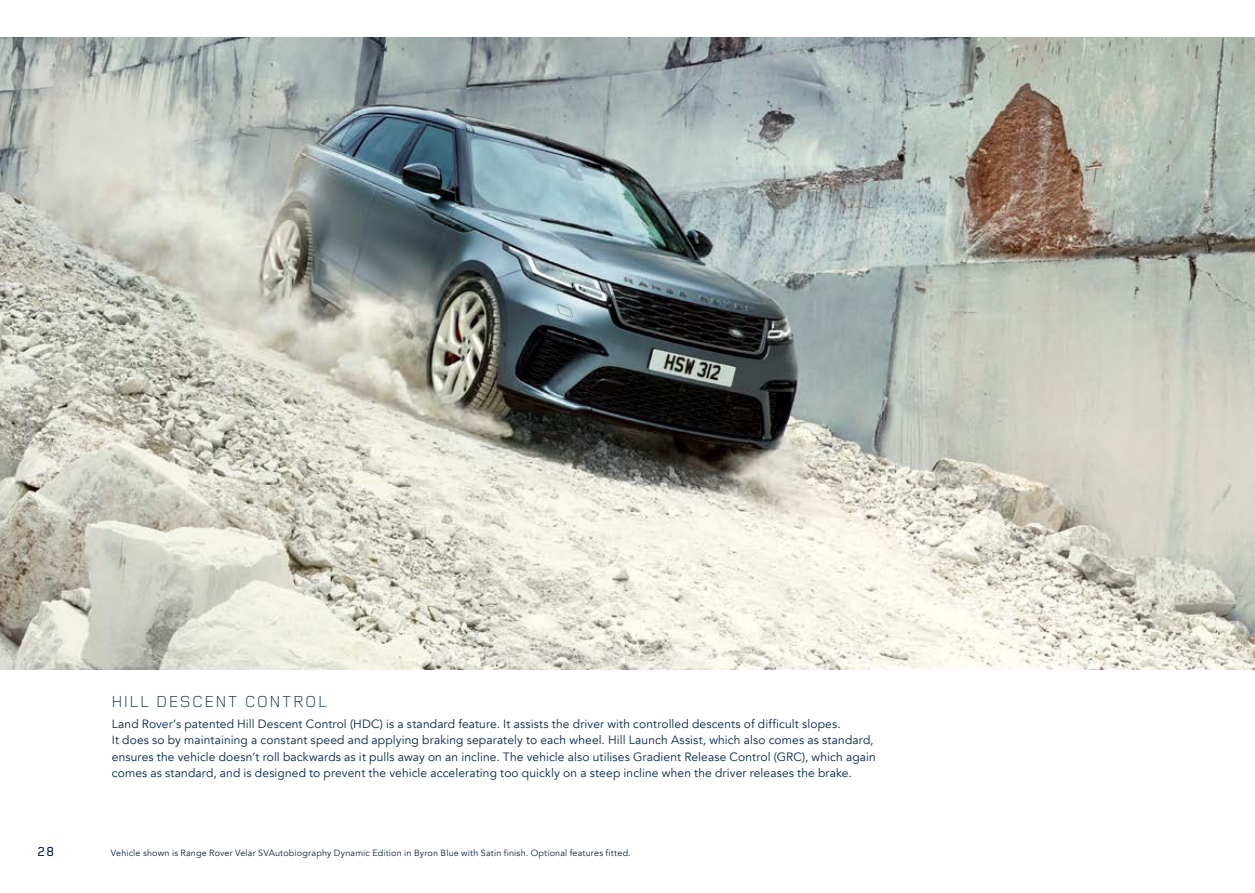
<style>
.page{position:relative;width:1255px;height:893px;background:#fff}
.page>*{position:absolute;margin:0;border:0;box-sizing:border-box;transform-origin:0 0}
.t1{font:300 16.5px "Land Rover Wide";letter-spacing:.005em;color:#002647}
.t2{font:500 13.5px "Land Rover Wide";color:#002647}
.t3{font:12px/16.5px "Avenir LT Com";letter-spacing:.01em;color:#002647}
.t4{font:9px "Avenir LT Com";letter-spacing:.02em;color:#002647}
</style>
<div class="page">
<img style="left:0;top:37px;width:1254px;height:633px">
<h1 class="t1" style="left:111px;top:690px;width:218px">HILL DESCENT CONTROL</h1>
<p class="t3" style="left:112px;top:715px;width:765px">Land Rover’s patented Hill Descent Control (HDC) is a standard feature. It assists the driver with controlled descents of difficult slopes.<br>It does so by maintaining a constant speed and applying braking separately to each wheel. Hill Launch Assist, which also comes as standard, ensures the vehicle doesn’t roll backwards as it pulls away on an incline. The vehicle also utilises Gradient Release Control (GRC), which again comes as standard, and is designed to prevent the vehicle accelerating too quickly on a steep incline when the driver releases the brake.</p>
<p class="t2" style="left:37px;top:842px;width:19px">28</p>
<p class="t4" style="left:111px;top:847px;width:521px">Vehicle shown is Range Rover Velar SVAutobiography Dynamic Edition in Byron Blue with Satin finish. Optional features fitted.</p>
</div>
